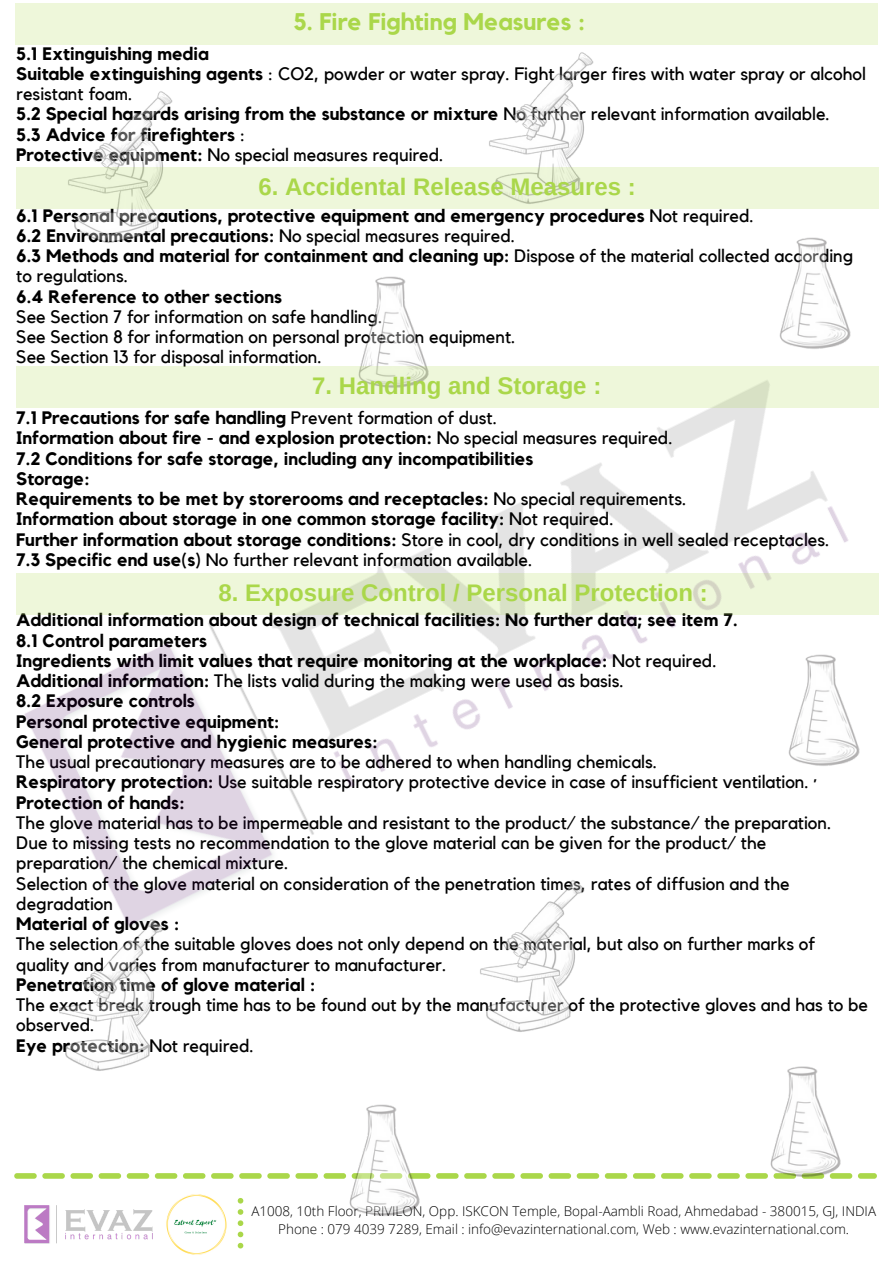
<style>
.page{position:relative;width:893px;height:1264px;background:#fff}
.page>*{position:absolute;margin:0;border:0;box-sizing:border-box;transform-origin:0 0}
.t1{font:700 24px "Arimo";color:#aad74a}
.t2{font:700 24px "Kollektif";color:#aad74a}
.t3{font:18px/20.2px "Kollektif";color:#000}
.t4{font:700 18px "Kollektif";color:#000}
.t5{font:300 13.5px "Open Sans";color:#000}
.s1{font-weight:700}
.s2{font-weight:400}
</style>
<div class="page">
<img style="left:24px;top:1205px;width:129px;height:37px">
<svg style="left:238px;top:1198px;width:5px;height:50px"></svg>
<svg style="left:14px;top:1173px;width:862px;height:5px"></svg>
<img style="left:166px;top:1194px;width:61px;height:60px">
<img style="left:16px;top:366px;width:863px;height:538px">
<img style="left:779px;top:237px;width:72px;height:112px">
<img style="left:464px;top:52px;width:145px;height:157px">
<img style="left:360px;top:276px;width:67px;height:90px">
<img style="left:43px;top:91px;width:145px;height:152px">
<img style="left:765px;top:626px;width:112px;height:157px">
<img style="left:747px;top:1066px;width:111px;height:113px">
<img style="left:455px;top:851px;width:145px;height:181px">
<img style="left:326px;top:1104px;width:111px;height:112px">
<img style="left:34px;top:890px;width:145px;height:181px">
<div style="left:15px;top:4px;width:862px;height:41px;background:#eef7da"></div>
<div style="left:16px;top:167px;width:862px;height:41px;background:#eef7da"></div>
<div style="left:16px;top:366px;width:862px;height:41px;background:#eef7da"></div>
<svg style="left:16px;top:573px;width:862px;height:41px;background:#eaf3d6"></svg>
<p class="t2" style="left:293px;top:11px;width:293px">5. Fire Fighting Measures :</p>
<p class="t4" style="left:16px;top:45px;width:194px">5.1 Extinguishing media</p>
<p class="t3" style="left:16px;top:64px;width:851px"><span class="s1">Suitable extinguishing agents</span> : CO2, powder or water spray. Fight larger fires with water spray or alcohol resistant foam.</p>
<p class="t4" style="left:16px;top:106px;width:815px">5.2 Special hazards arising from the substance or mixture <span class="s2">No further relevant information available.</span></p>
<p class="t4" style="left:16px;top:126px;width:230px">5.3 Advice for firefighters <span class="s2">:</span></p>
<p class="t3" style="left:16px;top:145px;width:429px"><span class="s1">Protective equipment:</span> No special measures required.</p>
<p class="t1" style="left:258px;top:173px;width:379px">6. Accidental Release Measures :</p>
<p class="t4" style="left:16px;top:207px;width:739px">6.1 Personal precautions, protective equipment and emergency procedures <span class="s2">Not required.</span></p>
<p class="t4" style="left:16px;top:227px;width:500px">6.2 Environmental precautions: <span class="s2">No special measures required.</span></p>
<p class="t3" style="left:16px;top:246px;width:838px"><span class="s1">6.3 Methods and material for containment and cleaning up:</span> Dispose of the material collected according to regulations.</p>
<p class="t4" style="left:16px;top:288px;width:267px">6.4 Reference to other sections</p>
<p class="t3" style="left:16px;top:307px;width:368px">See Section 7 for information on safe handling.</p>
<p class="t3" style="left:16px;top:327px;width:500px">See Section 8 for information on personal protection equipment.</p>
<p class="t3" style="left:16px;top:347px;width:307px">See Section 13 for disposal information.</p>
<p class="t1" style="left:312px;top:372px;width:291px">7. Handling and Storage :</p>
<p class="t4" style="left:16px;top:409px;width:482px">7.1 Precautions for safe handling <span class="s2">Prevent formation of dust.</span></p>
<p class="t4" style="left:16px;top:430px;width:658px">Information about fire - and explosion protection: <span class="s2">No special measures required.</span></p>
<p class="t4" style="left:16px;top:450px;width:519px">7.2 Conditions for safe storage, including any incompatibilities</p>
<p class="t4" style="left:16px;top:470px;width:75px">Storage:</p>
<p class="t4" style="left:16px;top:490px;width:671px">Requirements to be met by storerooms and receptacles: <span class="s2">No special requirements.</span></p>
<p class="t4" style="left:16px;top:510px;width:599px">Information about storage in one common storage facility: <span class="s2">Not required.</span></p>
<p class="t3" style="left:16px;top:530px;width:814px"><span class="s1">Further information about storage conditions:</span> Store in cool, dry conditions in well sealed receptacles.</p>
<p class="t3" style="left:16px;top:550px;width:517px"><span class="s1">7.3 Specific end use(s)</span> No further relevant information available.</p>
<p class="t1" style="left:218px;top:579px;width:490px">8. Exposure Control / Personal Protection :</p>
<p class="t4" style="left:16px;top:612px;width:722px">Additional information about design of technical facilities: No further data; see item 7.</p>
<p class="t4" style="left:16px;top:632px;width:192px">8.1 Control parameters</p>
<p class="t4" style="left:16px;top:652px;width:701px">Ingredients with limit values that require monitoring at the workplace: <span class="s2">Not required.</span></p>
<p class="t3" style="left:16px;top:671px;width:609px"><span class="s1">Additional information:</span> The lists valid during the making were used as basis.</p>
<p class="t4" style="left:16px;top:693px;width:180px">8.2 Exposure controls</p>
<p class="t4" style="left:16px;top:713px;width:265px">Personal protective equipment:</p>
<p class="t4" style="left:16px;top:733px;width:363px">General protective and hygienic measures:</p>
<p class="t3" style="left:16px;top:752px;width:642px">The usual precautionary measures are to be adhered to when handling chemicals.</p>
<p class="t3" style="left:16px;top:772px;width:802px"><span class="s1">Respiratory protection:</span> Use suitable respiratory protective device in case of insufficient ventilation. ·<br><span class="s1">Protection of hands:</span></p>
<p class="t3" style="left:16px;top:813px;width:816px">The glove material has to be impermeable and resistant to the product/ the substance/ the preparation.</p>
<p class="t3" style="left:16px;top:833px;width:751px">Due to missing tests no recommendation to the glove material can be given for the product/ the preparation/ the chemical mixture.</p>
<p class="t3" style="left:16px;top:874px;width:775px">Selection of the glove material on consideration of the penetration times, rates of diffusion and the degradation</p>
<p class="t4" style="left:16px;top:915px;width:164px">Material of gloves :</p>
<p class="t3" style="left:16px;top:934px;width:800px">The selection of the suitable gloves does not only depend on the material, but also on further marks of quality and varies from manufacturer to manufacturer.</p>
<p class="t4" style="left:16px;top:976px;width:301px">Penetration time of glove material :</p>
<p class="t3" style="left:16px;top:995px;width:853px">The exact break trough time has to be found out by the manufacturer of the protective gloves and has to be observed.</p>
<p class="t4" style="left:16px;top:1036px;width:239px">Eye protection: <span class="s2">Not required.</span></p>
<p class="t5" style="left:251px;top:1201px;width:626px">A1008, 10th Floor, PRIVILON, Opp. ISKCON Temple, Bopal-Aambli Road, Ahmedabad - 380015, GJ, INDIA</p>
<p class="t5" style="left:278px;top:1219px;width:572px">Phone : 079 4039 7289, Email : info@evazinternational.com, Web : www.evazinternational.com.</p>
</div>
